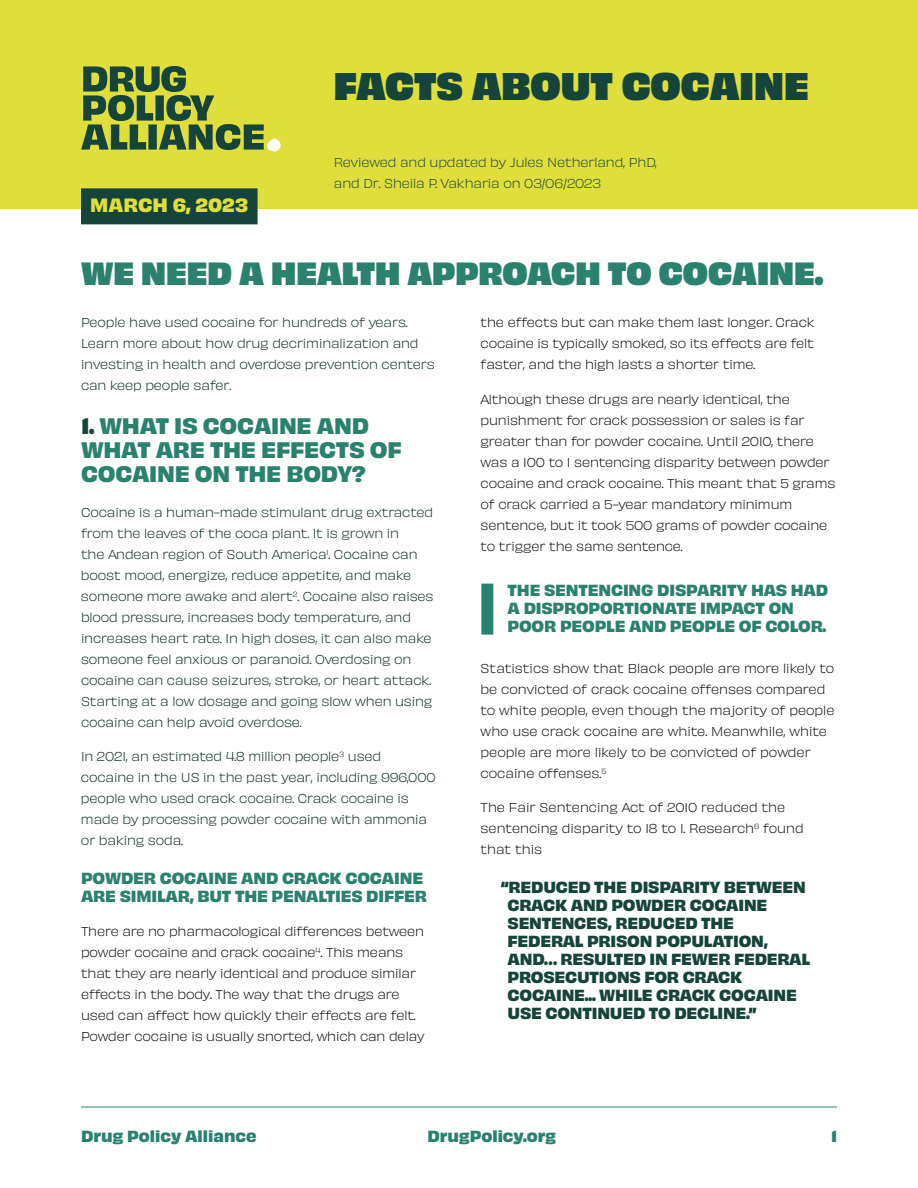
<style>
.page{position:relative;width:918px;height:1188px;background:#fff}
.page>*{position:absolute;margin:0;border:0;box-sizing:border-box;transform-origin:0 0}
.t1{font:36px "Obviously Blck";color:#15443a}
.t2{font:30px "Obviously Blck";color:#2a816e}
.t3{font:700 21px/24px "Obviously";letter-spacing:-.01em;color:#2a816e}
.t4{font:700 18px "Obviously";color:#dfde3b}
.t5{font:700 15px/18px "Obviously";letter-spacing:-.015em;color:#15443a}
.t6{font:700 15px/18px "Obviously";letter-spacing:-.01em;color:#2a816e}
.t7{font:700 15px "Obviously";color:#29826f}
.t8{font:12px/21px "Obviously Lght";letter-spacing:-.01em;color:#000}
.t9{font:12px/21px "Obviously Lght";letter-spacing:-.01em;color:#032219}
.t10{font:12px/21px "Obviously Lght";letter-spacing:-.01em;color:#15443a}
.s1{color:#15443a}
</style>
<div class="page">
<hr style="left:81px;top:1107px;width:756px;height:1px;background:#2a816e">
<div style="left:0;top:0;width:918px;height:208px;background:#dfde3b"></div>
<div style="left:81px;top:188px;width:177px;height:36px;background:#15443a"></div>
<div style="left:481px;top:584px;width:12px;height:51px;background:#29826f"></div>
<svg style="left:81px;top:66px;width:200px;height:85px"></svg>
<h1 class="t1" style="left:334px;top:57px;width:476px">FACTS ABOUT COCAINE</h1>
<h3 class="t4" style="left:90px;top:191px;width:159px">MARCH 6, 2023</h3>
<p class="t10" style="left:334px;top:151px;width:324px">Reviewed and updated by Jules Netherland, PhD, and Dr. Sheila P. Vakharia on 03/06/2023</p>
<h2 class="t2" style="left:81px;top:250px;width:744px">WE NEED A HEALTH APPROACH TO COCAINE.</h2>
<p class="t9" style="left:81px;top:311px;width:355px">People have used cocaine for hundreds of years.<br>Learn more about how drug decriminalization and investing in health and overdose prevention centers can keep people safer.</p>
<h3 class="t3" style="left:81px;top:412px;width:322px"><span class="s1">1.</span> WHAT IS COCAINE AND<br>WHAT ARE THE EFFECTS OF<br>COCAINE ON THE BODY?</h3>
<p class="t9" style="left:81px;top:501px;width:354px">Cocaine is a human-made stimulant drug extracted from the leaves of the coca plant. It is grown in<br>the Andean region of South America<sup>1</sup>. Cocaine can boost mood, energize, reduce appetite, and make someone more awake and alert<sup>2</sup>. Cocaine also raises blood pressure, increases body temperature, and increases heart rate. In high doses, it can also make someone feel anxious or paranoid. Overdosing on cocaine can cause seizures, stroke, or heart attack.<br>Starting at a low dosage and going slow when using cocaine can help avoid overdose.</p>
<p class="t9" style="left:81px;top:745px;width:356px">In 2021, an estimated 4.8 million people<sup>3</sup> used cocaine in the US in the past year, including 996,000 people who used crack cocaine. Crack cocaine is made by processing powder cocaine with ammonia or baking soda.</p>
<p class="t6" style="left:81px;top:867px;width:348px">POWDER COCAINE AND CRACK COCAINE<br>ARE SIMILAR, BUT THE PENALTIES DIFFER</p>
<p class="t8" style="left:81px;top:920px;width:345px">There are no pharmacological differences between powder cocaine and crack cocaine<sup>4</sup>. This means that they are nearly identical and produce similar effects in the body. The way that the drugs are used can affect how quickly their effects are felt.<br>Powder cocaine is usually snorted, which can delay</p>
<p class="t8" style="left:481px;top:311px;width:336px;text-align:justify">the effects but can make them last longer. Crack cocaine is typically smoked, so its effects are felt faster, and the high lasts a shorter time.</p>
<p class="t8" style="left:481px;top:388px;width:356px">Although these drugs are nearly identical, the punishment for crack possession or sales is far greater than for powder cocaine. Until 2010, there was a 100 to 1 sentencing disparity between powder cocaine and crack cocaine. This meant that 5 grams of crack carried a 5-year mandatory minimum sentence, but it took 500 grams of powder cocaine to trigger the same sentence.</p>
<p class="t6" style="left:508px;top:579px;width:322px">THE SENTENCING DISPARITY HAS HAD<br>A DISPROPORTIONATE IMPACT ON<br>POOR PEOPLE AND PEOPLE OF COLOR.</p>
<p class="t8" style="left:481px;top:657px;width:356px">Statistics show that Black people are more likely to be convicted of crack cocaine offenses compared to white people, even though the majority of people who use crack cocaine are white. Meanwhile, white people are more likely to be convicted of powder cocaine offenses.<sup>5</sup></p>
<p class="t8" style="left:481px;top:796px;width:325px">The Fair Sentencing Act of 2010 reduced the sentencing disparity to 18 to 1. Research<sup>6</sup> found that this</p>
<p class="t5" style="left:508px;top:876px;width:304px;text-indent:-7px">“REDUCED THE DISPARITY BETWEEN<br>CRACK AND POWDER COCAINE<br>SENTENCES, REDUCED THE<br>FEDERAL PRISON POPULATION,<br>AND… RESULTED IN FEWER FEDERAL<br>PROSECUTIONS FOR CRACK<br>COCAINE... WHILE CRACK COCAINE<br>USE CONTINUED TO DECLINE.”</p>
<p class="t7" style="left:81px;top:1124px;width:177px">Drug Policy Alliance</p>
<p class="t7" style="left:427px;top:1124px;width:130px">DrugPolicy.org</p>
<p class="t7" style="left:831px;top:1124px;width:7px">1</p>
</div>
